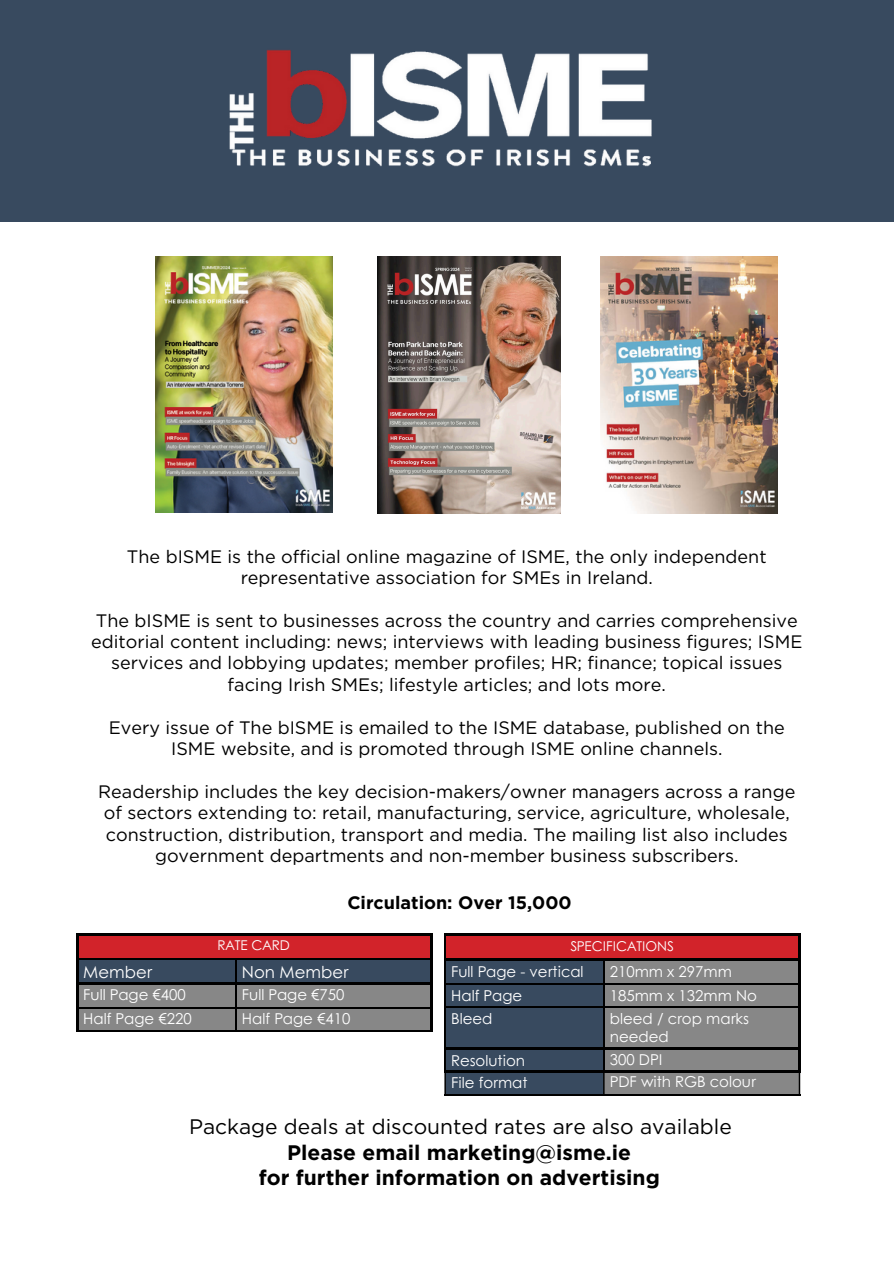
<style>
.page{position:relative;width:894px;height:1264px;background:#fff}
.page>*{position:absolute;margin:0;border:0;box-sizing:border-box;transform-origin:0 0}
.t1{font:700 21px "Gotham";color:#000}
.t2{font:21px "Gotham";color:#000}
.t3{font:18px/21.3px "Gotham";color:#000;text-align:center}
.t4{font:700 18px "Gotham";color:#000}
.t5{font:16.5px "Century Gothic";color:#fff}
.t6{font:15px/23.7px "Century Gothic";color:#fff}
.t7{font:13.5px "Century Gothic";color:#fff}
</style>
<div class="page">
<div style="left:0;top:0;width:893px;height:221px;background:#384a5f"></div>
<img style="left:229px;top:50px;width:423px;height:117px">
<div style="left:77px;top:934px;width:354px;height:24px;background:#d2232a"></div>
<svg style="left:78px;top:959px;width:352px;height:71px;background:#666b72"></svg>
<hr style="left:76px;top:933px;width:160px;height:2px;background:#000">
<hr style="left:76px;top:935px;width:2px;height:23px;background:#000">
<hr style="left:236px;top:933px;width:196px;height:2px;background:#000">
<hr style="left:430px;top:935px;width:2px;height:23px;background:#000">
<hr style="left:76px;top:958px;width:160px;height:1px;background:#000">
<hr style="left:76px;top:959px;width:2px;height:23px;background:#000">
<hr style="left:236px;top:958px;width:196px;height:1px;background:#000">
<hr style="left:235px;top:959px;width:2px;height:23px;background:#000">
<hr style="left:430px;top:959px;width:2px;height:23px;background:#000">
<hr style="left:76px;top:982px;width:160px;height:2px;background:#000">
<hr style="left:76px;top:984px;width:2px;height:23px;background:#000">
<hr style="left:236px;top:982px;width:196px;height:2px;background:#000">
<hr style="left:235px;top:984px;width:2px;height:23px;background:#000">
<hr style="left:430px;top:984px;width:2px;height:23px;background:#000">
<hr style="left:76px;top:1007px;width:160px;height:1px;background:#000">
<hr style="left:76px;top:1008px;width:2px;height:22px;background:#000">
<hr style="left:236px;top:1007px;width:196px;height:1px;background:#000">
<hr style="left:235px;top:1008px;width:2px;height:22px;background:#000">
<hr style="left:430px;top:1008px;width:2px;height:22px;background:#000">
<hr style="left:76px;top:1030px;width:160px;height:1px;background:#000">
<hr style="left:236px;top:1030px;width:196px;height:1px;background:#000">
<div style="left:445px;top:934px;width:354px;height:25px;background:#d2232a"></div>
<hr style="left:444px;top:933px;width:159px;height:2px;background:#000">
<hr style="left:444px;top:935px;width:2px;height:23px;background:#000">
<hr style="left:603px;top:933px;width:197px;height:2px;background:#000">
<hr style="left:798px;top:935px;width:2px;height:23px;background:#000">
<hr style="left:444px;top:958px;width:159px;height:2px;background:#000">
<hr style="left:444px;top:960px;width:2px;height:23px;background:#000">
<hr style="left:603px;top:958px;width:197px;height:2px;background:#000">
<hr style="left:798px;top:960px;width:2px;height:23px;background:#000">
<hr style="left:444px;top:983px;width:159px;height:1px;background:#000">
<hr style="left:444px;top:984px;width:2px;height:22px;background:#000">
<hr style="left:603px;top:983px;width:197px;height:1px;background:#000">
<hr style="left:798px;top:984px;width:2px;height:22px;background:#000">
<hr style="left:444px;top:1006px;width:159px;height:1px;background:#000">
<hr style="left:444px;top:1007px;width:2px;height:40px;background:#000">
<hr style="left:603px;top:1006px;width:197px;height:1px;background:#000">
<hr style="left:798px;top:1007px;width:2px;height:40px;background:#000">
<hr style="left:444px;top:1047px;width:159px;height:2px;background:#000">
<hr style="left:444px;top:1049px;width:2px;height:21px;background:#000">
<hr style="left:603px;top:1047px;width:197px;height:2px;background:#000">
<hr style="left:798px;top:1049px;width:2px;height:21px;background:#000">
<hr style="left:444px;top:1070px;width:159px;height:2px;background:#000">
<hr style="left:444px;top:1072px;width:2px;height:22px;background:#000">
<hr style="left:603px;top:1070px;width:197px;height:2px;background:#000">
<svg style="left:446px;top:960px;width:352px;height:134px;background:#59616a"></svg>
<hr style="left:798px;top:1072px;width:2px;height:22px;background:#000">
<hr style="left:444px;top:1094px;width:159px;height:1px;background:#000">
<hr style="left:603px;top:1094px;width:197px;height:1px;background:#000">
<img style="left:155px;top:257px;width:178px;height:255px">
<img style="left:600px;top:257px;width:177px;height:256px">
<img style="left:377px;top:257px;width:183px;height:256px">
<p class="t3" style="left:127px;top:545px;width:641px">The bISME is the official online magazine of ISME, the only independent representative association for SMEs in Ireland.</p>
<p class="t3" style="left:91px;top:609px;width:712px">The bISME is sent to businesses across the country and carries comprehensive editorial content including: news; interviews with leading business figures; ISME services and lobbying updates; member profiles; HR; finance; topical issues facing Irish SMEs; lifestyle articles; and lots more.</p>
<p class="t3" style="left:109px;top:716px;width:677px">Every issue of The bISME is emailed to the ISME database, published on the<br>ISME website, and is promoted through ISME online channels.</p>
<p class="t3" style="left:98px;top:780px;width:698px">Readership includes the key decision-makers/owner managers across a range of sectors extending to: retail, manufacturing, service, agriculture, wholesale, construction, distribution, transport and media. The mailing list also includes government departments and non-member business subscribers.</p>
<p class="t4" style="left:347px;top:891px;width:226px">Circulation: Over 15,000</p>
<p class="t5" style="left:83px;top:959px;width:70px">Member</p>
<p class="t6" style="left:83px;top:982px;width:110px">Full Page €400<br>Half Page €220</p>
<p class="t7" style="left:217px;top:935px;width:74px">RATE CARD</p>
<h3 class="t7" style="left:570px;top:935px;width:105px">SPECIFICATIONS</h3>
<h5 class="t5" style="left:242px;top:959px;width:108px">Non Member</h5>
<h5 class="t6" style="left:242px;top:982px;width:110px">Full Page €750<br>Half Page €410</h5>
<h5 class="t6" style="left:451px;top:958px;width:134px">Full Page - vertical<br>Half Page<br>Bleed</h5>
<p class="t6" style="left:451px;top:1048px;width:78px;line-height:22.5px">Resolution<br>File format</p>
<h5 class="t6" style="left:609px;top:958px;width:148px">210mm x 297mm<br>185mm x 132mm No bleed / crop marks</h5>
<h5 class="t6" style="left:609px;top:1024px;width:147px;line-height:22.5px">needed<br>300 DPI<br>PDF with RGB colour</h5>
<h4 class="t2" style="left:189px;top:1113px;width:544px">Package deals at discounted rates are also available</h4>
<h4 class="t1" style="left:287px;top:1139px;width:345px">Please email marketing@isme.ie</h4>
<h4 class="t1" style="left:259px;top:1164px;width:402px">for further information on advertising</h4>
</div>
